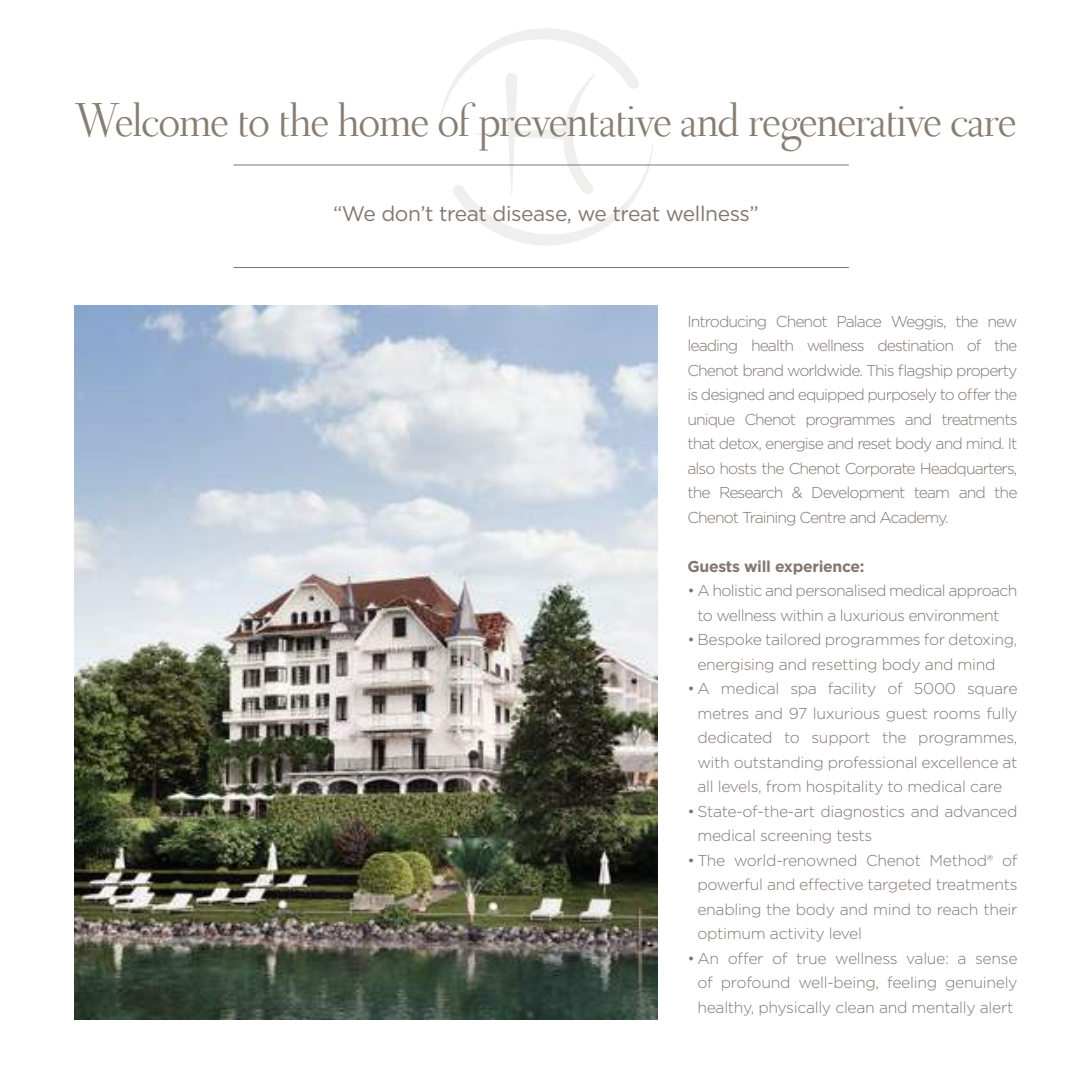
<style>
.page{position:relative;width:1092px;height:1092px;background:#fff}
.page>*{position:absolute;margin:0;border:0;box-sizing:border-box;transform-origin:0 0}
.t1{font:49px "Didot Headline";letter-spacing:-.01em;color:#887d71}
.t2{font:21px "Gotham";letter-spacing:-.02em;color:#827770}
.t3{font:300 15.75px/24.5px "Gotham";letter-spacing:-.02em;color:#827770;text-align:justify}
.t4{font:300 15.75px/24.5px "Gotham";letter-spacing:-.04em;color:#827770;text-align:center}
.t5{font:700 15.75px "Gotham";letter-spacing:-.02em;color:#827770}
</style>
<div class="page">
<img style="left:74px;top:305px;width:583px;height:714px">
<svg style="left:439px;top:28px;width:214px;height:218px"></svg>
<hr style="left:233px;top:164px;width:615px;height:1px;background:#827770">
<hr style="left:233px;top:267px;width:615px;height:1px;background:#827770">
<h1 class="t1" style="left:76px;top:87px;width:941px">Welcome to the home of preventative and regenerative care</h1>
<h2 class="t2" style="left:333px;top:200px;width:427px">“We don’t treat disease, we treat wellness”</h2>
<p class="t3" style="left:687px;top:308px;width:331px">Introducing Chenot Palace Weggis, the new leading health wellness destination of the Chenot brand worldwide. This flagship property is designed and equipped purposely to offer the unique Chenot programmes and treatments that detox, energise and reset body and mind. It also hosts the Chenot Corporate Headquarters, the Research &amp; Development team and the Chenot Training Centre and Academy.</p>
<p class="t5" style="left:687px;top:555px;width:178px">Guests will experience:</p>
<p class="t4" style="left:687px;top:578px;width:331px">• A holistic and personalised medical approach to wellness within a luxurious environment</p>
<p class="t3" style="left:697px;top:627px;width:321px;text-indent:-10px">• Bespoke tailored programmes for detoxing, energising and resetting body and mind</p>
<p class="t3" style="left:697px;top:676px;width:321px;text-indent:-10px">• A medical spa facility of 5000 square metres and 97 luxurious guest rooms fully dedicated to support the programmes, with outstanding professional excellence at all levels, from hospitality to medical care</p>
<p class="t3" style="left:697px;top:798px;width:321px;text-indent:-10px">• State-of-the-art diagnostics and advanced medical screening tests</p>
<p class="t3" style="left:697px;top:847px;width:321px;text-indent:-10px">• The world-renowned Chenot Method® of powerful and effective targeted treatments enabling the body and mind to reach their optimum activity level</p>
<p class="t3" style="left:697px;top:945px;width:321px;text-indent:-10px">• An offer of true wellness value: a sense of profound well-being, feeling genuinely healthy, physically clean and mentally alert</p>
</div>
